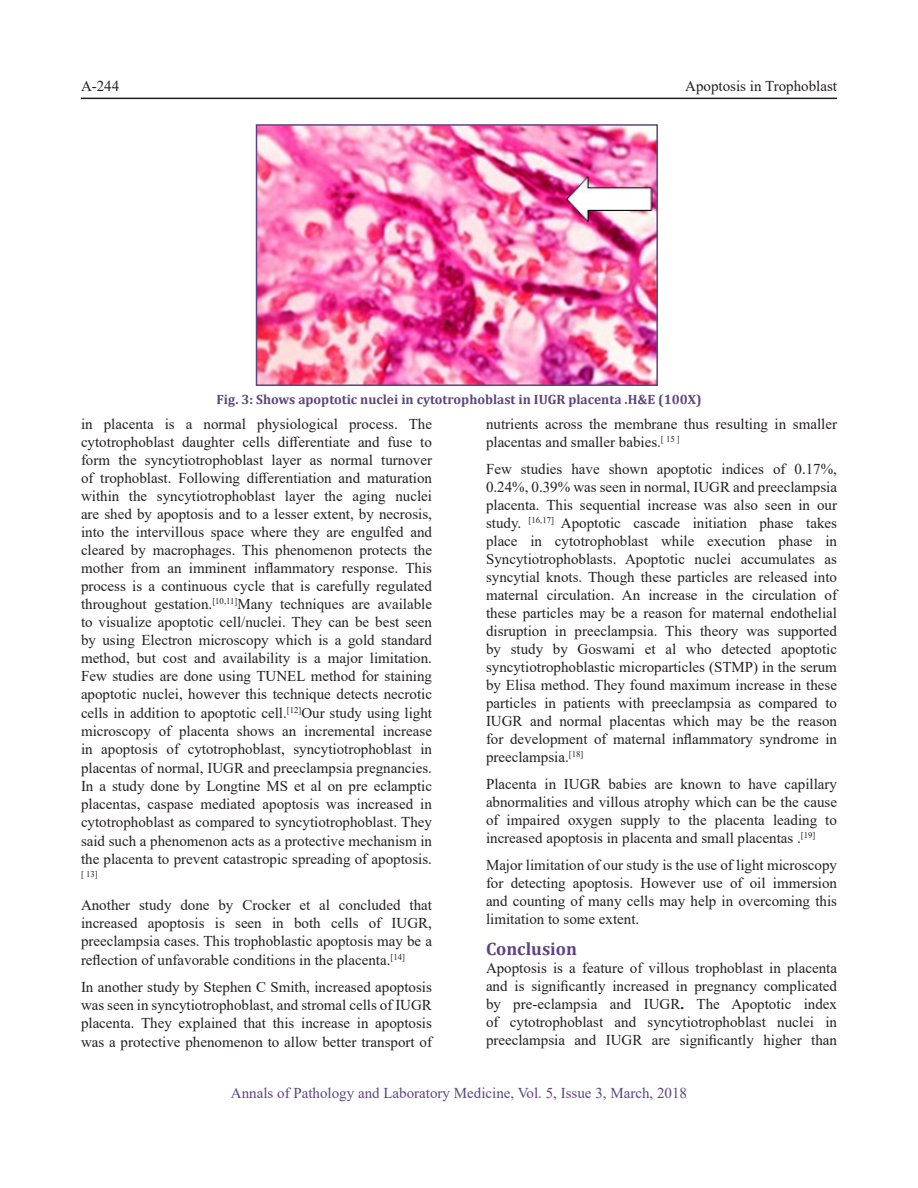
<style>
.page{position:relative;width:918px;height:1188px;background:#fff}
.page>*{position:absolute;margin:0;border:0;box-sizing:border-box;transform-origin:0 0}
.Subhead{font:700 18px "Cambria";color:#5d4481}
.BodyText{font:15px/18px "Times New Roman";color:#231f20;text-align:justify}
.t1{font:15px "Times New Roman";color:#5d4481}
.Fig_Caption{font:700 13.5px "Cambria";color:#5d4481}
.BodyText-2{font:8.7px "Times New Roman";color:#231f20}
.s1{font-weight:700}
</style>
<div class="page">
<hr style="left:81px;top:98px;width:756px;height:1px;background:#231f20">
<img style="left:259px;top:127px;width:396px;height:256px">
<div style="left:256px;top:124px;width:402px;height:262px;border:2px solid #5d4481"></div>
<p class="BodyText" style="left:81px;top:77px;width:40px">A-244</p>
<p class="BodyText" style="left:685px;top:77px;width:153px">Apoptosis in Trophoblast</p>
<p class="Fig_Caption" style="left:216px;top:390px;width:487px">Fig. 3: Shows apoptotic nuclei in cytotrophoblast in IUGR placenta .H&amp;E (100X)</p>
<p class="BodyText" style="left:81px;top:415px;width:353px">in placenta is a normal physiological process. The cytotrophoblast daughter cells differentiate and fuse to form the syncytiotrophoblast layer as normal turnover of trophoblast. Following differentiation and maturation within the syncytiotrophoblast layer the aging nuclei are shed by apoptosis and to a lesser extent, by necrosis, into the intervillous space where they are engulfed and cleared by macrophages. This phenomenon protects the mother from an imminent inflammatory response. This process is a continuous cycle that is carefully regulated throughout gestation.<sup>[10,11]</sup>Many techniques are available to visualize apoptotic cell/nuclei. They can be best seen by using Electron microscopy which is a gold standard method, but cost and availability is a major limitation.<br>Few studies are done using TUNEL method for staining apoptotic nuclei, however this technique detects necrotic cells in addition to apoptotic cell.<sup>[12]</sup>Our study using light microscopy of placenta shows an incremental increase in apoptosis of cytotrophoblast, syncytiotrophoblast in placentas of normal, IUGR and preeclampsia pregnancies.<br>In a study done by Longtine MS et al on pre eclamptic placentas, caspase mediated apoptosis was increased in cytotrophoblast as compared to syncytiotrophoblast. They said such a phenomenon acts as a protective mechanism in the placenta to prevent catastropic spreading of apoptosis.</p>
<p class="BodyText-2" style="left:81px;top:868px;width:18px">[ 13]</p>
<p class="BodyText" style="left:81px;top:895px;width:353px">Another study done by Crocker et al concluded that increased apoptosis is seen in both cells of IUGR, preeclampsia cases. This trophoblastic apoptosis may be a reflection of unfavorable conditions in the placenta.<sup>[14]</sup></p>
<p class="BodyText" style="left:81px;top:977px;width:353px">In another study by Stephen C Smith, increased apoptosis was seen in syncytiotrophoblast, and stromal cells of IUGR placenta. They explained that this increase in apoptosis was a protective phenomenon to allow better transport of</p>
<p class="BodyText" style="left:486px;top:415px;width:353px">nutrients across the membrane thus resulting in smaller placentas and smaller babies.<sup>[</sup> <sup>15</sup> <sup>]</sup></p>
<p class="BodyText" style="left:486px;top:460px;width:353px">Few studies have shown apoptotic indices of 0.17%, 0.24%, 0.39% was seen in normal, IUGR and preeclampsia placenta. This sequential increase was also seen in our study. <sup>[16,17]</sup> Apoptotic cascade initiation phase takes place in cytotrophoblast while execution phase in Syncytiotrophoblasts. Apoptotic nuclei accumulates as syncytial knots. Though these particles are released into maternal circulation. An increase in the circulation of these particles may be a reason for maternal endothelial disruption in preeclampsia. This theory was supported by study by Goswami et al who detected apoptotic syncytiotrophoblastic microparticles (STMP) in the serum by Elisa method. They found maximum increase in these particles in patients with preeclampsia as compared to IUGR and normal placentas which may be the reason for development of maternal inflammatory syndrome in preeclampsia.<sup>[18]</sup></p>
<p class="BodyText" style="left:486px;top:775px;width:353px">Placenta in IUGR babies are known to have capillary abnormalities and villous atrophy which can be the cause of impaired oxygen supply to the placenta leading to increased apoptosis in placenta and small placentas .<sup>[19]</sup></p>
<p class="BodyText" style="left:486px;top:856px;width:353px">Major limitation of our study is the use of light microscopy for detecting apoptosis. However use of oil immersion and counting of many cells may help in overcoming this limitation to some extent.</p>
<p class="Subhead" style="left:486px;top:936px;width:93px">Conclusion</p>
<p class="BodyText" style="left:486px;top:958px;width:353px">Apoptosis is a feature of villous trophoblast in placenta and is significantly increased in pregnancy complicated by pre-eclampsia and IUGR<span class="s1">.</span> The Apoptotic index of cytotrophoblast and syncytiotrophoblast nuclei in preeclampsia and IUGR are significantly higher than</p>
<p class="t1" style="left:231px;top:1082px;width:458px">Annals of Pathology and Laboratory Medicine, Vol. 5, Issue 3, March, 2018</p>
</div>
